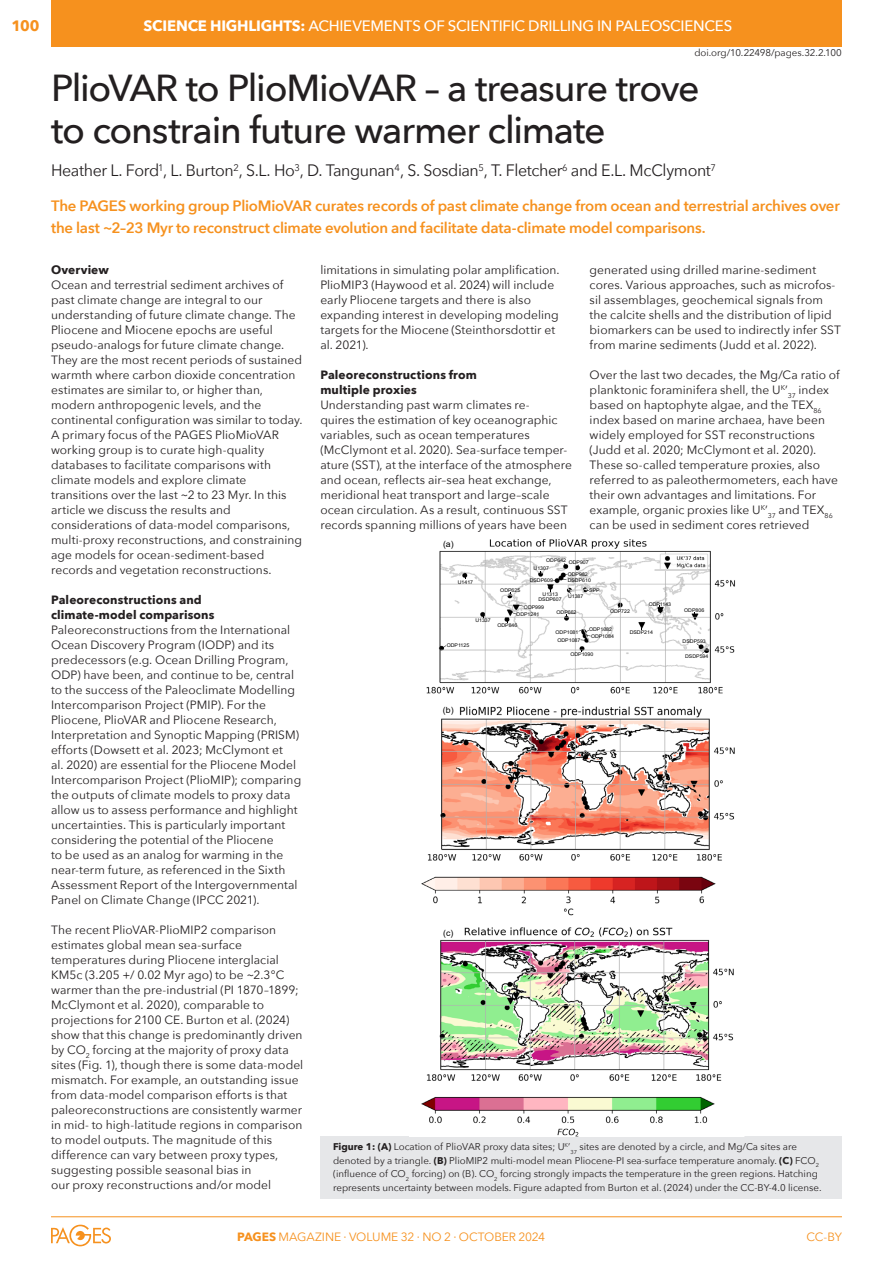
<style>
.page{position:relative;width:893px;height:1263px;background:#fff}
.page>*{position:absolute;margin:0;border:0;box-sizing:border-box;transform-origin:0 0}
.ARTICLE-Title{font:500 37.5px/42px "Avenir Next";letter-spacing:-.035em;color:#231f20}
.ARTICLE-Authors{font:16.5px "Avenir Next";letter-spacing:-.025em;color:#231f20}
.ARTICLE-Abstract{font:600 15px/22.5px "Avenir Next";letter-spacing:-.015em;color:#f6911e}
.HEADER-Title{font:500 15px "Avenir Next";letter-spacing:-.015em;color:#fff}
.PAGE_NUMBER{font:700 15px "Avenir Next";color:#f6911e}
._3col-text{font:12px/15px "Avenir Next";letter-spacing:.005em;color:#231f20}
._3col-subtitles{font:700 12px/15px "Avenir Next";letter-spacing:.01em;color:#231f20}
.t1{font:12px "Avenir Next";letter-spacing:-.005em;color:#f6911e}
.ARTICLE-Figure_Caption{font:9.75px/13.5px "Avenir Next";color:#231f20}
.DOI{font:9.75px "Avenir Next";letter-spacing:-.005em;color:#231f20}
.t2{font:8.4px "Arial";color:#000}
.t3{font:5.1px/4.8px "Arial";color:#000;text-align:center}
.s1{font-weight:700}
</style>
<div class="page">
<hr style="left:51px;top:1216px;width:791px;height:1px;background:#f6911e">
<svg style="left:51px;top:1225px;width:60px;height:21px"></svg>
<div style="left:51px;top:0;width:791px;height:46px;background:#f6911e"></div>
<div style="left:320px;top:1136px;width:522px;height:63px;background:#e6e7e9"></div>
<img style="left:421px;top:717px;width:314px;height:419px">
<img style="left:426px;top:539px;width:309px;height:155px">
<svg style="left:509px;top:605px;width:15px;height:9px"></svg>
<svg style="left:553px;top:574px;width:14px;height:7px"></svg>
<svg style="left:696px;top:643px;width:10px;height:11px"></svg>
<svg style="left:579px;top:629px;width:12px;height:12px"></svg>
<div style="left:654px;top:570px;width:53px;height:1px;border:1px solid #d6d6d6"></div>
<img style="left:459px;top:706px;width:243px;height:11px">
<p class="PAGE_NUMBER" style="left:12px;top:13px;width:29px">100</p>
<p class="HEADER-Title" style="left:144px;top:13px;width:590px"><span class="s1">SCIENCE HIGHLIGHTS:</span> Achievements of scientific drilling in paleosciences</p>
<p class="DOI" style="left:694px;top:45px;width:149px">doi.org/10.22498/pages.32.2.100</p>
<p class="ARTICLE-Title" style="left:51px;top:66px;width:650px">PlioVAR to PlioM ioVAR – a treasure trove to constrain future warmer climate</p>
<p class="ARTICLE-Authors" style="left:51px;top:157px;width:666px">Heather L. Ford<sup>1</sup>, L. Burton<sup>2</sup>, S.L. Ho<sup>3</sup>, D. Tangunan<sup>4</sup>, S. Sosdian<sup>5</sup>, T. Fletcher<sup>6</sup> and E.L. McClymont<sup>7</sup></p>
<p class="ARTICLE-Abstract" style="left:51px;top:194px;width:790px">The PAGES working group PlioMioVAR curates records of past climate change from ocean and terrestrial archives over the last ~2–23 Myr to reconstruct climate evolution and facilitate data-climate model comparisons.</p>
<p class="_3col-subtitles" style="left:51px;top:262px;width:59px">Overview</p>
<p class="_3col-text" style="left:51px;top:277px;width:253px">Ocean and terrestrial sediment archives of past climate change are integral to our understanding of future climate change. The Pliocene and Miocene epochs are useful pseudo-analogs for future climate change.<br>They are the most recent periods of sustained warmth where carbon dioxide concentration estimates are similar to, or higher than, modern anthropogenic levels, and the continental configuration was similar to today.<br>A primary focus of the PAGES PlioMioVAR working group is to curate high-quality databases to facilitate comparisons with climate models and explore climate transitions over the last ~2 to 23 Myr. In this article we discuss the results and considerations of data-model comparisons, multi-proxy reconstructions, and constraining age models for ocean-sediment-based records and vegetation reconstructions.</p>
<p class="_3col-subtitles" style="left:51px;top:592px;width:165px">Paleoreconstructions and climate-model comparisons</p>
<p class="_3col-text" style="left:51px;top:622px;width:252px">Paleoreconstructions from the International Ocean Discovery Program (IODP) and its predecessors (e.g. Ocean Drilling Program, ODP) have been, and continue to be, central to the success of the Paleoclimate Modelling Intercomparison Project (PMIP). For the Pliocene, PlioVAR and Pliocene Research, Interpretation and Synoptic Mapping (PRISM) efforts (Dowsett et al. 2023; McClymont et<br>al. 2020) are essential for the Pliocene Model Intercomparison Project (PlioMIP); comparing the outputs of climate models to proxy data allow us to assess performance and highlight uncertainties. This is particularly important considering the potential of the Pliocene<br>to be used as an analog for warming in the near-term future, as referenced in the Sixth Assessment Report of the Intergovernmental Panel on Climate Change (IPCC 2021).</p>
<p class="_3col-text" style="left:51px;top:922px;width:254px">The recent PlioVAR-PlioMIP2 comparison estimates global mean sea-surface temperatures during Pliocene interglacial KM5c (3.205 +/ 0.02 Myr ago) to be ~2.3°C warmer than the pre-industrial (PI 1870–1899; McClymont et al. 2020), comparable to projections for 2100 CE. Burton et al. (2024) show that this change is predominantly driven by CO<sub>2</sub> forcing at the majority of proxy data sites (Fig. 1), though there is some data-model mismatch. For example, an outstanding issue from data-model comparison efforts is that paleoreconstructions are consistently warmer in mid- to high-latitude regions in comparison to model outputs. The magnitude of this difference can vary between proxy types, suggesting possible seasonal bias in<br>our proxy reconstructions and/or model</p>
<p class="_3col-text" style="left:320px;top:262px;width:241px">limitations in simulating polar amplification.<br>PlioMIP3 (Haywood et al. 2024) will include early Pliocene targets and there is also expanding interest in developing modeling targets for the Miocene (Steinthorsdottir et al. 2021).</p>
<p class="_3col-subtitles" style="left:320px;top:367px;width:158px">Paleoreconstructions from multiple proxies</p>
<p class="_3col-text" style="left:320px;top:397px;width:253px">Understanding past warm climates re-<br>quires the estimation of key oceanographic variables, such as ocean temperatures (McClymont et al. 2020). Sea-surface temper&shy;ature (SST), at the interface of the atmosphere and ocean, reflects air–sea heat exchange, meridional heat transport and large–scale ocean circulation. As a result, continuous SST records spanning millions of years have been</p>
<p class="t2" style="left:443px;top:538px;width:12px">(a)</p>
<p class="_3col-text" style="left:590px;top:262px;width:253px">generated using drilled marine-sediment cores. Various approaches, such as microfos&shy;sil assemblages, geochemical signals from the calcite shells and the distribution of lipid biomarkers can be used to indirectly infer SST from marine sediments (Judd et al. 2022).</p>
<p class="_3col-text" style="left:590px;top:367px;width:252px">Over the last two decades, the Mg/Ca ratio of planktonic foraminifera shell, the U<sup>K</sup>’<sub>37</sub> index based on haptophyte algae, and the TEX<sub>86 </sub>index based on marine archaea, have been widely employed for SST reconstructions (Judd et al. 2020; McClymont et al. 2020).<br>These so-called temperature proxies, also referred to as paleothermometers, each have their own advantages and limitations. For example, organic proxies like U<sup>K</sup>’<sub>37</sub> and TEX<sub>86 </sub>can be used in sediment cores retrieved</p>
<p class="t3" style="left:546px;top:559px;width:44px">ODP642 ODP907</p>
<p class="t3" style="left:458px;top:579px;width:17px">U1417</p>
<p class="t3" style="left:534px;top:566px;width:17px">U1307</p>
<p class="t3" style="left:568px;top:572px;width:22px">ODP982</p>
<p class="t3" style="left:530px;top:578px;width:25px">DSDP609</p>
<p class="t3" style="left:568px;top:578px;width:25px">DSDP610</p>
<p class="t3" style="left:500px;top:588px;width:22px">ODP625</p>
<p class="t3" style="left:589px;top:588px;width:12px">SPP</p>
<p class="t3" style="left:538px;top:592px;width:25px">U1313<br>DSDP607</p>
<p class="t3" style="left:556px;top:610px;width:22px">ODP662</p>
<p class="t3" style="left:570px;top:652px;width:24px">ODP1090</p>
<p class="t3" style="left:568px;top:594px;width:17px">U1387</p>
<p class="t3" style="left:649px;top:601px;width:24px">ODP1143</p>
<p class="t3" style="left:524px;top:605px;width:22px">ODP999</p>
<p class="t3" style="left:610px;top:608px;width:22px">ODP722</p>
<p class="t3" style="left:516px;top:612px;width:24px">ODP1241</p>
<p class="t3" style="left:475px;top:618px;width:17px">U1337</p>
<p class="t3" style="left:497px;top:623px;width:22px">ODP846</p>
<p class="t3" style="left:589px;top:627px;width:24px">ODP1082</p>
<p class="t3" style="left:630px;top:629px;width:25px">DSDP214</p>
<p class="t3" style="left:555px;top:630px;width:24px">ODP1081</p>
<p class="t3" style="left:591px;top:634px;width:24px">ODP1084</p>
<p class="t3" style="left:557px;top:637px;width:24px">ODP1087</p>
<p class="t3" style="left:447px;top:643px;width:24px">ODP1125</p>
<p class="t3" style="left:684px;top:608px;width:22px">ODP806</p>
<p class="t3" style="left:683px;top:638px;width:25px">DSDP593</p>
<p class="t3" style="left:685px;top:654px;width:25px">DSDP594</p>
<p class="t2" style="left:443px;top:705px;width:12px">(b)</p>
<p class="t2" style="left:443px;top:927px;width:12px">(c)</p>
<p class="ARTICLE-Figure_Caption" style="left:333px;top:1140px;width:490px"><span class="s1">Figure 1: (A)</span> Location of PlioVAR proxy data sites; U<sup>K</sup>’<sub>37</sub> sites are denoted by a circle, and Mg/Ca sites are denoted by a triangle. <span class="s1">(B)</span> PlioMIP2 multi-model mean Pliocene-PI sea-surface temperature anomaly. <span class="s1">(C)</span> FCO<sub>2 </sub>(influence of CO<sub>2</sub> forcing) on (B). CO<sub>2</sub> forcing strongly impacts the temperature in the green regions. Hatching represents uncertainty between models. Figure adapted from B urton et al. (2024) under the CC-BY-4.0 license.</p>
<p class="t1" style="left:237px;top:1227px;width:309px"><span class="s1">PAGES</span> MAGAZINE ∙ VOLUME 32 ∙ NO 2 ∙ Octo ber 2024</p>
<p class="t1" style="left:807px;top:1227px;width:37px">CC-BY</p>
</div>
